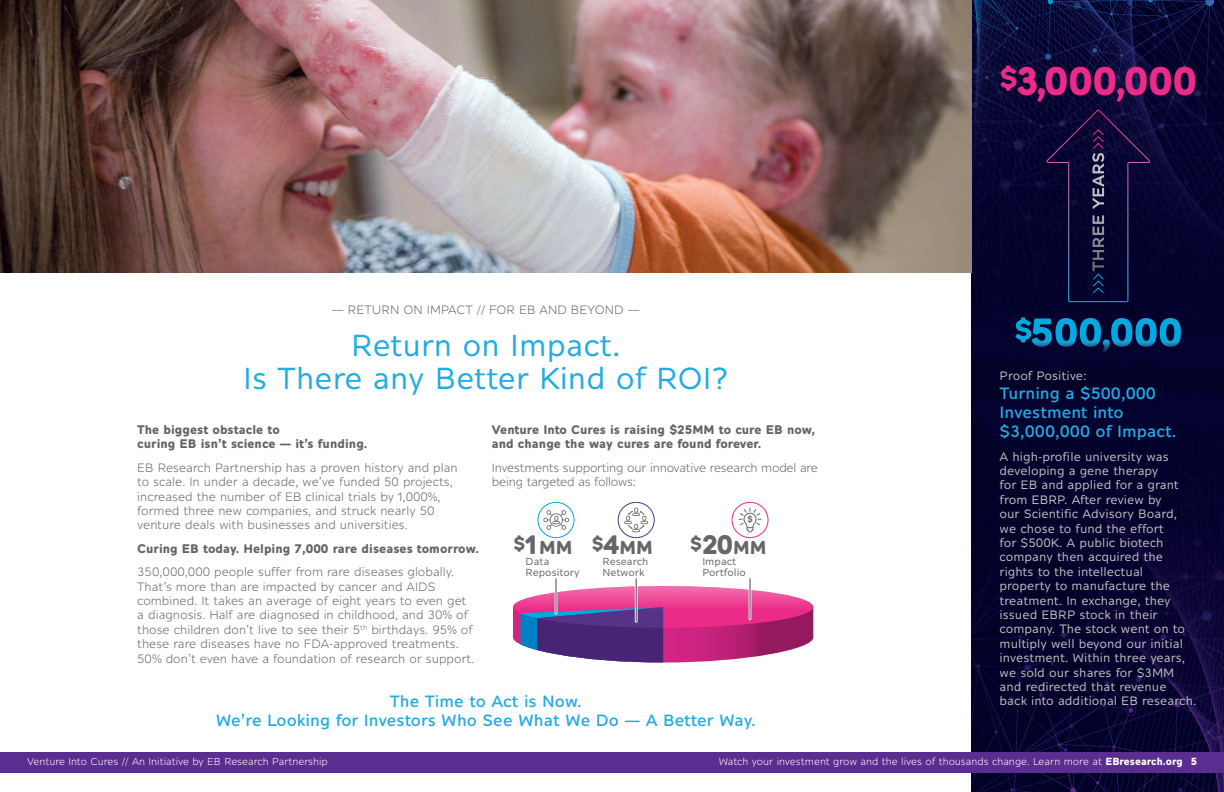
<style>
.page{position:relative;width:1224px;height:792px;background:#fff}
.page>*{position:absolute;margin:0;border:0;box-sizing:border-box;transform-origin:0 0}
.t1{font:700 38.4px "Alleyn";color:#ec2a87}
.Headline_Span{font:30px/33px "Alleyn";color:#23abe2;text-align:center}
.t2{font:700 25.8px "Alleyn";color:#66666a}
.t3{font:700 18.1px "Alleyn";color:#66666a}
.Subhead{font:500 16px/19px "Alleyn";color:#23abe2}
.Body_Copy{font:12px/14.4px "Alleyn";color:#656569}
.Body_Copy_On_Purple{font:12px/14.4px "Alleyn";color:#c0bfc2}
.Smallest_Subhead{font:700 12px/14.4px "Alleyn";color:#656569}
.Body_Copy-2{font:12px/14.4px "Alleyn";letter-spacing:-.02em;color:#656569}
.Page_Section_Header{font:12px "Alleyn";color:#656569}
.Sidebar_Section{font:12px "Alleyn";color:#c0bfc2}
.t4{font:10.1px/11.1px "Alleyn";color:#66666a}
.Page_CTA{font:10px "Alleyn";color:#fff}
.t5{font:700 8.1px "Alleyn";color:#66666a}
.s1{font-size:25.8px}
.s2{font-size:18.1px}
.s3{font-style:inherit}
.s4{font-weight:700}
</style>
<div class="page">
<img style="left:972px;top:0;width:252px;height:792px">
<img style="left:0;top:0;width:972px;height:272px">
<svg style="left:1015px;top:317px;width:166px;height:36px;background:#044878"></svg>
<svg style="left:1045px;top:108px;width:106px;height:195px;background:#0e0b37"></svg>
<svg style="left:513px;top:586px;width:301px;height:77px;background:#b05196"></svg>
<hr style="left:555px;top:579px;width:2px;height:34px;background:#fff">
<hr style="left:635px;top:579px;width:3px;height:42px;background:#fff">
<hr style="left:749px;top:579px;width:2px;height:40px;background:#fff">
<hr style="left:556px;top:579px;width:1px;height:34px;background:#474753">
<div style="left:538px;top:502px;width:36px;height:36px;border:1px solid #01a9e0;border-radius:50%"></div>
<hr style="left:636px;top:579px;width:1px;height:42px;background:#474753">
<hr style="left:750px;top:579px;width:1px;height:40px;background:#474753">
<div style="left:618px;top:502px;width:37px;height:36px;border:1px solid #563389;border-radius:50%"></div>
<div style="left:732px;top:502px;width:36px;height:36px;border:1px solid #ec2a87;border-radius:50%"></div>
<svg style="left:624px;top:508px;width:24px;height:24px"></svg>
<svg style="left:739px;top:508px;width:22px;height:25px"></svg>
<svg style="left:543px;top:510px;width:26px;height:20px"></svg>
<div style="left:0;top:752px;width:1224px;height:20px;background:#5a2d90"></div>
<p class="Page_Section_Header" style="left:332px;top:303px;width:310px">— RETURN ON IMPACT // FOR EB AND BEYOND —</p>
<p class="Headline_Span" style="left:243px;top:328px;width:487px">Return on Impact.<br>Is There any Better Kind of ROI?</p>
<p class="Smallest_Subhead" style="left:137px;top:422px;width:232px">The biggest obstacle to<br>curing EB isn’t science — it’s funding.</p>
<p class="Body_Copy" style="left:137px;top:460px;width:322px">EB Research Partnership has a proven history and plan to scale. In under a decade, we’ve funded 50 projects, increased the number of EB clinical trials by 1,000%, formed three new companies, and struck nearly 50 venture deals with businesses and universities.</p>
<p class="Smallest_Subhead" style="left:137px;top:541px;width:343px">Curing EB today. Helping 7,000 rare diseases tomorrow.</p>
<p class="Body_Copy" style="left:137px;top:565px;width:339px">350,000,000 people suffer from rare diseases globally.<br>That’s more than are impacted by cancer and AIDS combined. It takes an average of eight years to even get a diagnosis. Half are diagnosed in childhood, and 30% of those children don’t live to see their 5<sup>th</sup> birthdays. 95% of these rare diseases have no FDA-approved treatments.<br>50% don’t even have a foundation of research or support.</p>
<p class="Smallest_Subhead" style="left:492px;top:422px;width:325px">Venture Into Cures is raising $25MM to cure EB now, and change the way cures are found forever.</p>
<p class="Body_Copy-2" style="left:492px;top:460px;width:328px">Investments supporting our innovative research model are being targeted as follows:</p>
<p class="t3" style="left:513px;top:537px;width:61px"><sup>$</sup><span class="s1">1</span>MM</p>
<p class="t4" style="left:526px;top:556px;width:56px">Data<br>Repository</p>
<p class="t3" style="left:592px;top:537px;width:63px"><sup>$</sup><span class="s1">4</span>MM</p>
<p class="t4" style="left:602px;top:556px;width:47px">Research<br>Network</p>
<p class="t5" style="left:747px;top:514px;width:7px">$</p>
<p class="t2" style="left:690px;top:529px;width:78px"><sup>$</sup>20<span class="s2">MM</span></p>
<p class="t4" style="left:702px;top:556px;width:45px">Impact<br>Portfolio</p>
<p class="Subhead" style="left:216px;top:692px;width:541px;text-align:center">The Time to Act is Now.<br>We’re Looking for Investors Who See What We Do — A Better Way.</p>
<p class="t1" style="left:1000px;top:57px;width:199px"><sup>$</sup>3,000,000</p>
<p class="Sidebar_Section" style="left:1000px;top:369px;width:89px">Proof Positive:</p>
<p class="Subhead" style="left:1000px;top:384px;width:178px">Turning a $500,00<span class="s3">0<br></span>Investment into $3,000,000 of Impact.</p>
<p class="Body_Copy_On_Purple" style="left:1000px;top:449px;width:198px">A high-profile university was developing a gene therapy<br>for EB and applied for a grant from EBRP. After review by<br>our Scientific Advisory Board, we chose to fund the effort<br>for $500K. A public biotech company then acquired the rights to the intellectual property to manufacture the treatment. In exchange, they issued EBRP stock in their company. The stock went on to multiply well beyond our initial investment. Within three years, we sold our shares for $3MM and redirected that revenue back into additional EB research.</p>
<p class="Page_CTA" style="left:27px;top:756px;width:302px">Venture Into Cures // An Initiative by EB Research Partnership</p>
<p class="Page_CTA" style="left:719px;top:756px;width:480px">Watch your investment grow and the lives of thousands change. Learn more at <span class="s4">EBresearch.org 5</span></p>
</div>
